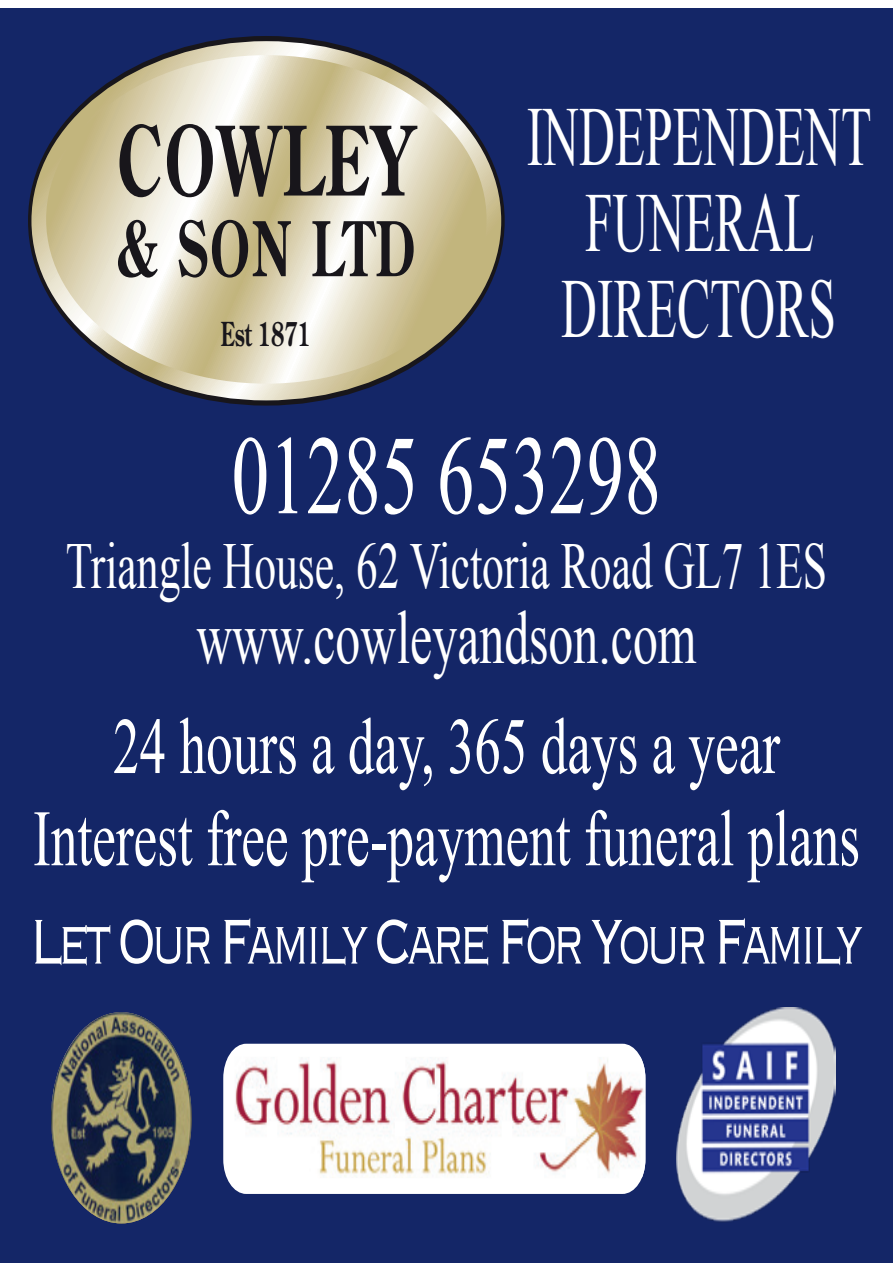
<style>
.page{position:relative;width:893px;height:1263px;background:#fff}
.page>*{position:absolute;margin:0;border:0;box-sizing:border-box;transform-origin:0 0}
.t1{font:112.2px "Times New Roman";color:#fff;scale:.67 1}
.t2{font:700 95.4px "Century Old Style Std";letter-spacing:.04em;color:#18161b;scale:.67 1}
.t3{font:83.55px/85.9px "Times New Roman";color:#fff;text-align:center;scale:.59 1}
.t4{font:300 82.95px "Copperplate";letter-spacing:-.1em;color:#fff;scale:.65 1}
.t5{font:79.95px/92.2px "Times New Roman";color:#fff;text-align:center;scale:.67 1}
.t6{font:700 75.15px "Century Old Style Std";letter-spacing:.03em;color:#18161b;scale:.67 1}
.t7{font:74.85px "Times New Roman";color:#fff;scale:.67 1}
.t8{font:65.55px "Times New Roman";color:#fff;scale:.67 1}
.t9{font:700 33px "Century Old Style Std";letter-spacing:-.005em;color:#18161b;scale:.61 1}
</style>
<div class="page">
<div style="left:0;top:9px;width:893px;height:1254px;background:#142667"></div>
<svg style="left:30px;top:39px;width:473px;height:364px"></svg>
<svg style="left:46px;top:55px;width:441px;height:329px;background:#c3beac"></svg>
<svg style="left:223px;top:1044px;width:419px;height:150px;background:#f4f5f8"></svg>
<img style="left:228px;top:1057px;width:417px;height:121px">
<img style="left:51px;top:1012px;width:141px;height:211px">
<img style="left:677px;top:1007px;width:158px;height:215px">
<p class="t2" style="left:117px;top:98px;width:446px">COWLEY</p>
<p class="t6" style="left:116px;top:199px;width:448px">&amp; SON LTD</p>
<p class="t9" style="left:221px;top:312px;width:149px">Est 1871</p>
<p class="t3" style="left:527px;top:93px;width:585px">INDEPENDENT<br>FUNERAL<br>DIRECTORS</p>
<p class="t1" style="left:232px;top:400px;width:643px">01285 653298</p>
<p class="t8" style="left:66px;top:522px;width:1138px">Triangle House, 62 Victoria Road GL7 1ES</p>
<p class="t7" style="left:196px;top:587px;width:748px">www.cowleyandson.com</p>
<p class="t5" style="left:33px;top:699px;width:1235px">24 hours a day, 365 days a year<br>Interest free pre-payment funeral plans</p>
<p class="t4" style="left:30px;top:887px;width:1282px">Let Our Family Care For Your Family</p>
</div>
